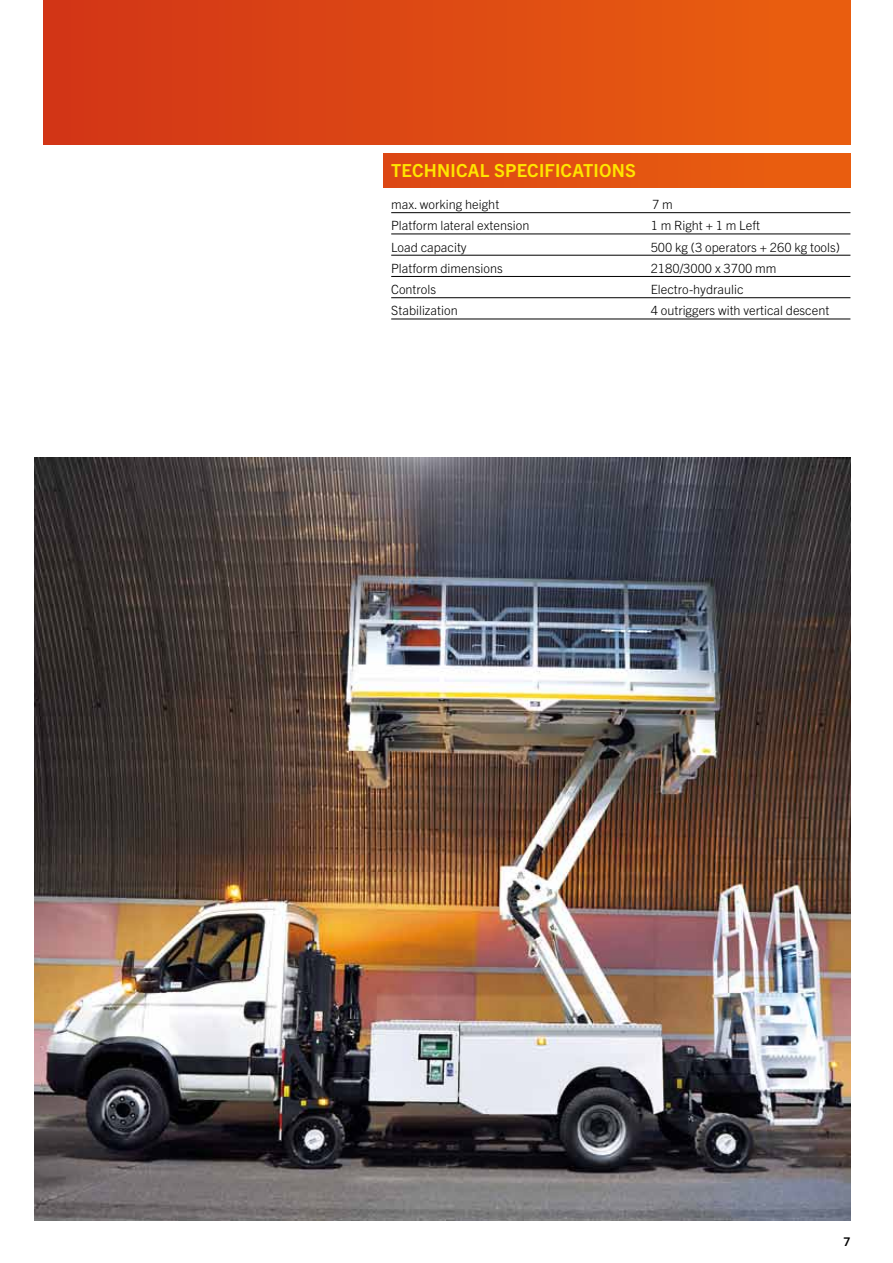
<style>
.page{position:relative;width:893px;height:1263px;background:#fff}
.page>*{position:absolute;margin:0;border:0;box-sizing:border-box;transform-origin:0 0}
.t1{font:700 18px "Trade Gothic Next LT Pro";letter-spacing:.01em;color:#ffe500}
.t2{font:300 12.75px "Trade Gothic Next LT Pro";color:#000}
.t3{font:700 12px "Trade Gothic Next LT Pro";color:#000}
</style>
<div class="page">
<div style="left:0;top:0;width:850px;height:145px;background:linear-gradient(to right,#d03218,#ea600f)"></div>
<div style="left:0;top:0;width:43px;height:147px;background:#fff"></div>
<img style="left:34px;top:458px;width:816px;height:762px">
<div style="left:0;top:153px;width:850px;height:34px;background:#e35412"></div>
<div style="left:0;top:149px;width:383px;height:39px;background:#fff"></div>
<hr style="left:391px;top:212px;width:459px;height:1px;background:#000">
<hr style="left:391px;top:234px;width:459px;height:1px;background:#000">
<hr style="left:391px;top:255px;width:459px;height:1px;background:#000">
<hr style="left:391px;top:276px;width:459px;height:1px;background:#000">
<hr style="left:391px;top:297px;width:459px;height:1px;background:#000">
<hr style="left:391px;top:319px;width:459px;height:1px;background:#000">
<h1 class="t1" style="left:391px;top:158px;width:12px">TECHNI</h1>
<h1 class="t1" style="left:456px;top:158px;width:182px">CAL SPECIFICATIONS</h1>
<p class="t2" style="left:391px;top:196px;width:110px">max. working height</p>
<p class="t2" style="left:652px;top:196px;width:22px">7 m</p>
<p class="t2" style="left:391px;top:217px;width:140px">Platform lateral extension</p>
<p class="t2" style="left:651px;top:217px;width:111px">1 m Right + 1 m Left</p>
<p class="t2" style="left:391px;top:238px;width:77px">Load capacity</p>
<p class="t2" style="left:651px;top:238px;width:191px">500 kg (3 operators + 260 kg tools)</p>
<p class="t2" style="left:391px;top:259px;width:113px">Platform dimensions</p>
<p class="t2" style="left:651px;top:259px;width:127px">2180/3000 x 3700 mm</p>
<p class="t2" style="left:391px;top:281px;width:46px">Controls</p>
<p class="t2" style="left:651px;top:281px;width:94px">Electro-hydraulic</p>
<p class="t2" style="left:391px;top:302px;width:68px">Stabilization</p>
<p class="t2" style="left:651px;top:302px;width:180px">4 outriggers with vertical descent</p>
<p class="t3" style="left:844px;top:1233px;width:8px">7</p>
</div>
